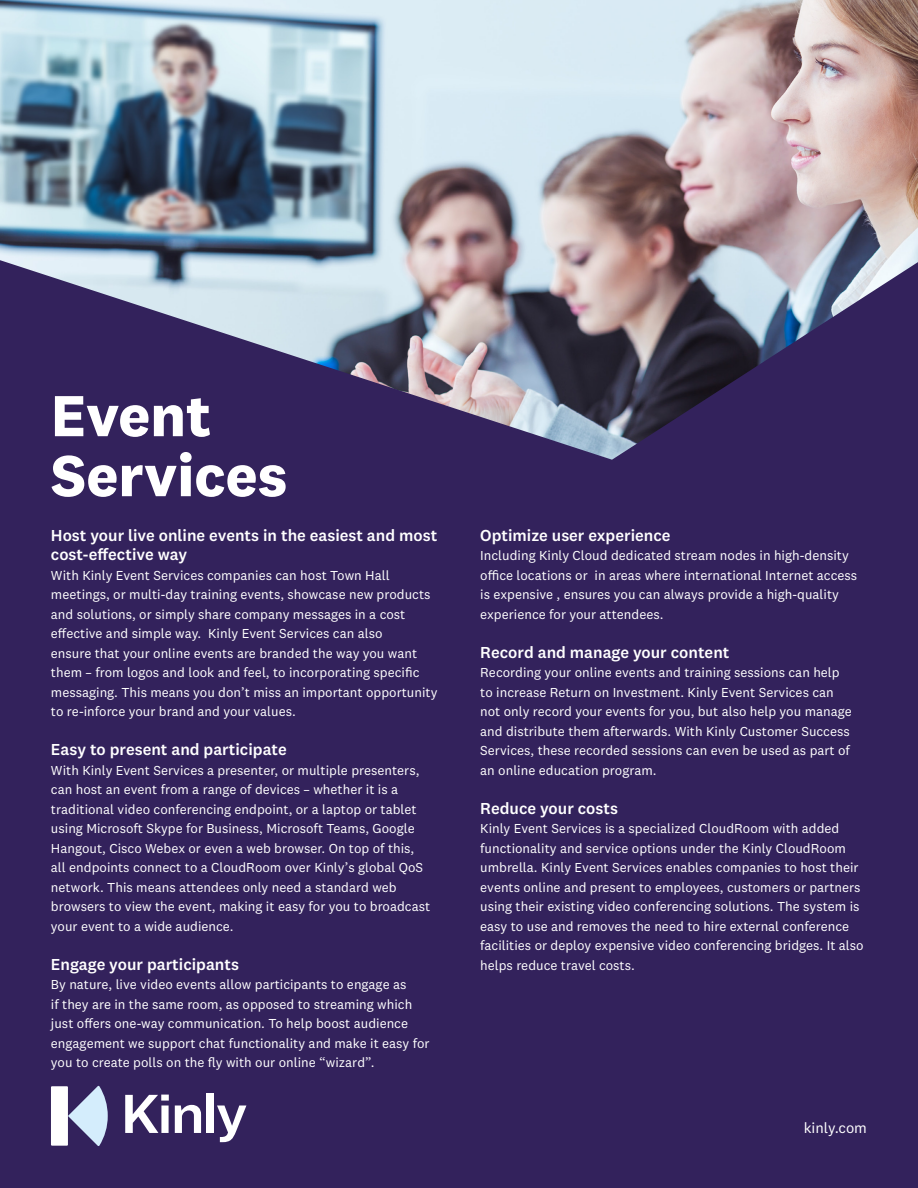
<style>
.page{position:relative;width:918px;height:1188px;background:#33225c}
.page>*{position:absolute;margin:0;border:0;box-sizing:border-box;transform-origin:0 0}
.t1{font:700 60px/60px "National 2";color:#fff}
.t2{font:500 16.5px/19.5px "National 2";color:#fff}
.t3{font:15px "National 2";color:#fff}
.t4{font:13.5px/19.5px "National 2";color:#fff}
</style>
<div class="page">
<svg style="left:125px;top:1095px;width:44px;height:38px"></svg>
<svg style="left:175px;top:1105px;width:26px;height:28px"></svg>
<div style="left:207px;top:1093px;width:7px;height:40px;background:#fff"></div>
<svg style="left:217px;top:1106px;width:29px;height:36px"></svg>
<div style="left:51px;top:1086px;width:17px;height:60px;background:#fff"></div>
<svg style="left:68px;top:1086px;width:40px;height:60px"></svg>
<img style="left:0;top:0;width:918px;height:460px">
<h1 class="t1" style="left:51px;top:385px;width:238px">Event<br>Services</h1>
<p class="t2" style="left:51px;top:525px;width:388px">Host your live online events in the easiest and most cost-effective way</p>
<p class="t4" style="left:51px;top:565px;width:388px">With Kinly Event Services companies can host Town Hall meetings, or multi-day training events, showcase new products and solutions, or simply share company messages in a cost effective and simple way. Kinly Event Services can also<br>ensure that your online events are branded the way you want them – from logos and look and feel, to incorporating specific messaging. This means you don’t miss an important opportunity to re-inforce your brand and your values.</p>
<p class="t2" style="left:51px;top:740px;width:237px">Easy to present and participate</p>
<p class="t4" style="left:51px;top:760px;width:381px">With Kinly Event Services a presenter, or multiple presenters, can host an event from a range of devices – whether it is a traditional video conferencing endpoint, or a laptop or tablet using Microsoft Skype for Business, Microsoft Teams, Google Hangout, Cisco Webex or even a web browser. On top of this, all endpoints connect to a CloudRoom over Kinly’s global QoS network. This means attendees only need a standard web browsers to view the event, making it easy for you to broadcast your event to a wide audience.</p>
<p class="t2" style="left:51px;top:954px;width:190px">Engage your participants</p>
<p class="t4" style="left:51px;top:975px;width:380px">By nature, live video events allow participants to engage as<br>if they are in the same room, as opposed to streaming which just offers one-way communication. To help boost audience engagement we support chat functionality and make it easy for you to create polls on the fly with our online “wizard”.</p>
<p class="t2" style="left:480px;top:525px;width:192px">Optimize user experience</p>
<p class="t4" style="left:480px;top:546px;width:378px">Including Kinly Cloud dedicated stream nodes in high-density office locations or in areas where international Internet access is expensive , ensures you can always provide a high-quality experience for your attendees.</p>
<p class="t2" style="left:480px;top:642px;width:251px">Record and manage your content</p>
<p class="t4" style="left:480px;top:663px;width:373px">Recording your online events and training sessions can help to increase Return on Investment. Kinly Event Services can not only record your events for you, but also help you manage and distribute them afterwards. With Kinly Customer Success Services, these recorded sessions can even be used as part of an online education program.</p>
<p class="t2" style="left:480px;top:798px;width:139px">Reduce your costs</p>
<p class="t4" style="left:480px;top:819px;width:385px">Kinly Event Services is a specialized CloudRoom with added functionality and service options under the Kinly CloudRoom umbrella. Kinly Event Services enables companies to host their events online and present to employees, customers or partners using their existing video conferencing solutions. The system is easy to use and removes the need to hire external conference facilities or deploy expensive video conferencing bridges. It also helps reduce travel costs.</p>
<p class="t3" style="left:804px;top:1119px;width:65px">kinly.com</p>
</div>
